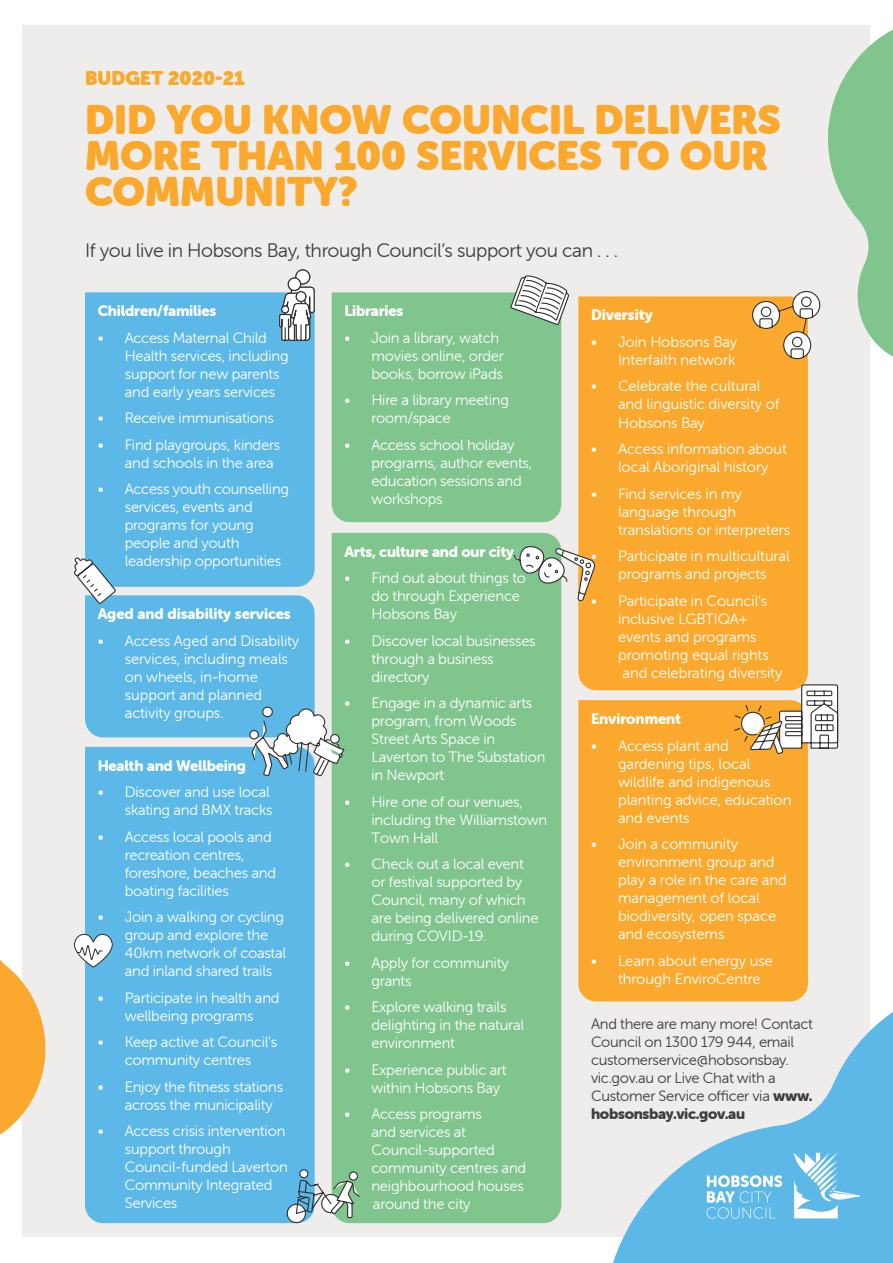
<style>
.page{position:relative;width:893px;height:1263px;background:#fff}
.page>*{position:absolute;margin:0;border:0;box-sizing:border-box;transform-origin:0 0}
.t1{font:40.5px/36px "Museo Sans Rounded";color:#faa92e}
.t2{font:19.5px "Museo Sans Rounded 300";letter-spacing:-.02em;color:#3e3e3f}
.t3{font:19.5px "Museo Sans Rounded";color:#faa92e}
.t4{font:15px/18px "Museo Sans Rounded 300";letter-spacing:-.015em;color:#fff}
.t5{font:15px/18px "Museo Sans Rounded 300";letter-spacing:-.02em;color:#3e3e3f}
.t6{font:15px "Museo Sans Rounded 900";letter-spacing:-.015em;color:#fff}
.t7{font:15px "Museo Sans Rounded 900";letter-spacing:-.02em;color:#3e3e3f}
.s1{font-family:"Museo Sans Rounded 900"}
</style>
<div class="page">
<div style="left:23px;top:26px;width:847px;height:1211px;background:#efedec"></div>
<svg style="left:593px;top:1001px;width:300px;height:262px"></svg>
<svg style="left:0;top:778px;width:46px;height:375px"></svg>
<svg style="left:707px;top:1175px;width:75px;height:43px;background:#85caed"></svg>
<svg style="left:794px;top:1152px;width:67px;height:66px;background:#8bcced"></svg>
<div style="left:85px;top:292px;width:230px;height:264px;background:#5cb8e7"></div>
<div style="left:578px;top:296px;width:230px;height:394px;background:#faa92e"></div>
<div style="left:332px;top:533px;width:229px;height:690px;background:#80c58d"></div>
<div style="left:85px;top:777px;width:230px;height:446px;background:#5cb8e7"></div>
<svg style="left:285px;top:1168px;width:76px;height:56px"></svg>
<svg style="left:144px;top:25px;width:18px;height:316px"></svg>
<svg style="left:162px;top:25px;width:150px;height:316px"></svg>
<svg style="left:279px;top:269px;width:36px;height:72px"></svg>
<svg style="left:73px;top:933px;width:40px;height:35px"></svg>
<svg style="left:751px;top:25px;width:142px;height:348px"></svg>
<div style="left:332px;top:292px;width:229px;height:230px;background:#80c58d"></div>
<div style="left:578px;top:700px;width:230px;height:301px;background:#faa92e"></div>
<svg style="left:509px;top:275px;width:61px;height:51px"></svg>
<svg style="left:513px;top:546px;width:82px;height:56px"></svg>
<svg style="left:74px;top:556px;width:270px;height:221px;background:#7bc2e2"></svg>
<svg style="left:733px;top:684px;width:106px;height:71px;background:#dbc19a"></svg>
<h2 class="t3" style="left:85px;top:67px;width:161px">BUDGET 2020-21</h2>
<h1 class="t1" style="left:85px;top:102px;width:697px">DID YOU KNOW COUNCIL DELIVERS<br>MORE THAN 100 SERVICES TO OUR<br>COMMUNITY?</h1>
<h2 class="t2" style="left:85px;top:240px;width:535px">If you live in Hobsons Bay, through Council’s support you can . . .</h2>
<p class="t6" style="left:98px;top:303px;width:120px">Children/families</p>
<p class="t4" style="left:125px;top:329px;width:165px;text-indent:-27px">• Access Maternal Child<br>Health services, including support for new parents and early years services</p>
<p class="t4" style="left:98px;top:409px;width:178px">• Receive immunisations</p>
<p class="t4" style="left:125px;top:436px;width:157px;text-indent:-27px">• Find playgroups, kinders and schools in the area</p>
<p class="t4" style="left:125px;top:480px;width:166px;text-indent:-27px">• Access youth counselling services, events and programs for young people and youth leadership opportunities</p>
<p class="t6" style="left:98px;top:605px;width:195px">Aged and disability services</p>
<p class="t4" style="left:125px;top:632px;width:176px;text-indent:-27px">• Access Aged and Disability services, including meals on wheels, in-home support and planned activity groups.</p>
<p class="t6" style="left:98px;top:757px;width:150px">Health and Wellbeing</p>
<p class="t4" style="left:98px;top:783px;width:176px;text-align:right">• Discover and use local skating and BMX tracks</p>
<p class="t4" style="left:125px;top:828px;width:153px;text-indent:-27px">• Access local pools and recreation centres, foreshore, beaches and boating facilities</p>
<p class="t4" style="left:125px;top:908px;width:163px;text-indent:-27px">• Join a walking or cycling group and explore the<br>40km network of coastal and inland shared trails</p>
<p class="t4" style="left:98px;top:989px;width:183px;text-align:center">• Participate in health and wellbeing programs</p>
<p class="t4" style="left:98px;top:1033px;width:181px;text-align:center">• Keep active at Council’s community centres</p>
<p class="t4" style="left:125px;top:1078px;width:160px;text-indent:-27px">• Enjoy the fitness stations across the municipality</p>
<p class="t4" style="left:125px;top:1122px;width:165px;text-indent:-27px">• Access crisis intervention support through<br>Council-funded Laverton<br>Community Integrated<br>Services</p>
<p class="t6" style="left:344px;top:303px;width:60px">Libraries</p>
<p class="t4" style="left:371px;top:329px;width:134px;text-indent:-27px">• Join a library, watch movies online, order books, borrow iPads</p>
<p class="t4" style="left:371px;top:391px;width:139px;text-indent:-27px">• Hire a library meeting room/space</p>
<p class="t4" style="left:371px;top:436px;width:162px;text-indent:-27px">• Access school holiday programs, author events, education sessions and workshops</p>
<p class="t6" style="left:344px;top:543px;width:171px">Arts, culture and our city</p>
<p class="t4" style="left:371px;top:569px;width:156px;text-indent:-27px">• Find out about things to do through Experience<br>Hobsons Bay</p>
<p class="t4" style="left:371px;top:632px;width:166px;text-indent:-27px">• Discover local businesses through a business directory</p>
<p class="t4" style="left:371px;top:694px;width:175px;text-indent:-27px">• Engage in a dynamic arts program, from Woods<br>Street Arts Space in<br>Laverton to The Substation in Newport</p>
<p class="t4" style="left:371px;top:793px;width:177px;text-indent:-27px">• Hire one of our venues, including the Williamstown<br>Town Hall</p>
<p class="t4" style="left:371px;top:855px;width:169px;text-indent:-27px">• Check out a local event or festival supported by<br>Council, many of which are being delivered online during COVID-19.</p>
<p class="t4" style="left:371px;top:954px;width:139px;text-indent:-27px">• Apply for community grants</p>
<p class="t4" style="left:371px;top:998px;width:154px;text-indent:-27px">• Explore walking trails delighting in the natural environment</p>
<p class="t4" style="left:371px;top:1061px;width:137px;text-indent:-27px">• Experience public art within Hobsons Bay</p>
<p class="t4" style="left:371px;top:1105px;width:156px;text-indent:-27px">• Access programs<br>and services at<br>Council-supported community centres and neighbourhood houses around the city</p>
<p class="t6" style="left:591px;top:307px;width:63px">Diversity</p>
<p class="t4" style="left:591px;top:333px;width:148px;text-align:right">• Join Hobsons Bay<br>Interfaith network</p>
<p class="t4" style="left:618px;top:377px;width:163px;text-indent:-27px">• Celebrate the cultural and linguistic diversity of<br>Hobsons Bay</p>
<p class="t4" style="left:591px;top:440px;width:197px;text-align:center">• Access information about local Aboriginal history</p>
<p class="t4" style="left:618px;top:484px;width:174px;text-indent:-27px">• Find services in my language through translations or interpreters</p>
<p class="t4" style="left:591px;top:547px;width:200px;text-align:center">• Participate in multicultural programs and projects</p>
<p class="t4" style="left:591px;top:591px;width:178px">• Participate in Council’s</p>
<p class="t4" style="left:618px;top:609px;width:131px">inclusive LGBTIQA+</p>
<p class="t4" style="left:618px;top:627px;width:140px">events and programs</p>
<p class="t4" style="left:618px;top:645px;width:152px">promoting equal rights</p>
<p class="t4" style="left:623px;top:663px;width:161px">and celebrating diversity</p>
<p class="t6" style="left:591px;top:710px;width:92px">Environment</p>
<p class="t4" style="left:618px;top:737px;width:175px;text-indent:-27px">• Access plant and gardening tips, local wildlife and indigenous planting advice, education and events</p>
<p class="t4" style="left:618px;top:835px;width:170px;text-indent:-27px">• Join a community environment group and play a role in the care and management of local biodiversity, open space and ecosystems</p>
<p class="t4" style="left:618px;top:952px;width:156px;text-indent:-27px">• Learn about energy use through EnviroCentre</p>
<p class="t5" style="left:591px;top:1015px;width:223px">And there are many more! Contact<br>Council on 1300 179 944, email customerservice@hobsonsbay. vic.gov.au or Live Chat with a<br>Customer Service officer via <span class="s1">www.</span></p>
<p class="t7" style="left:591px;top:1105px;width:156px">hobsonsbay.vic.gov.au</p>
</div>
